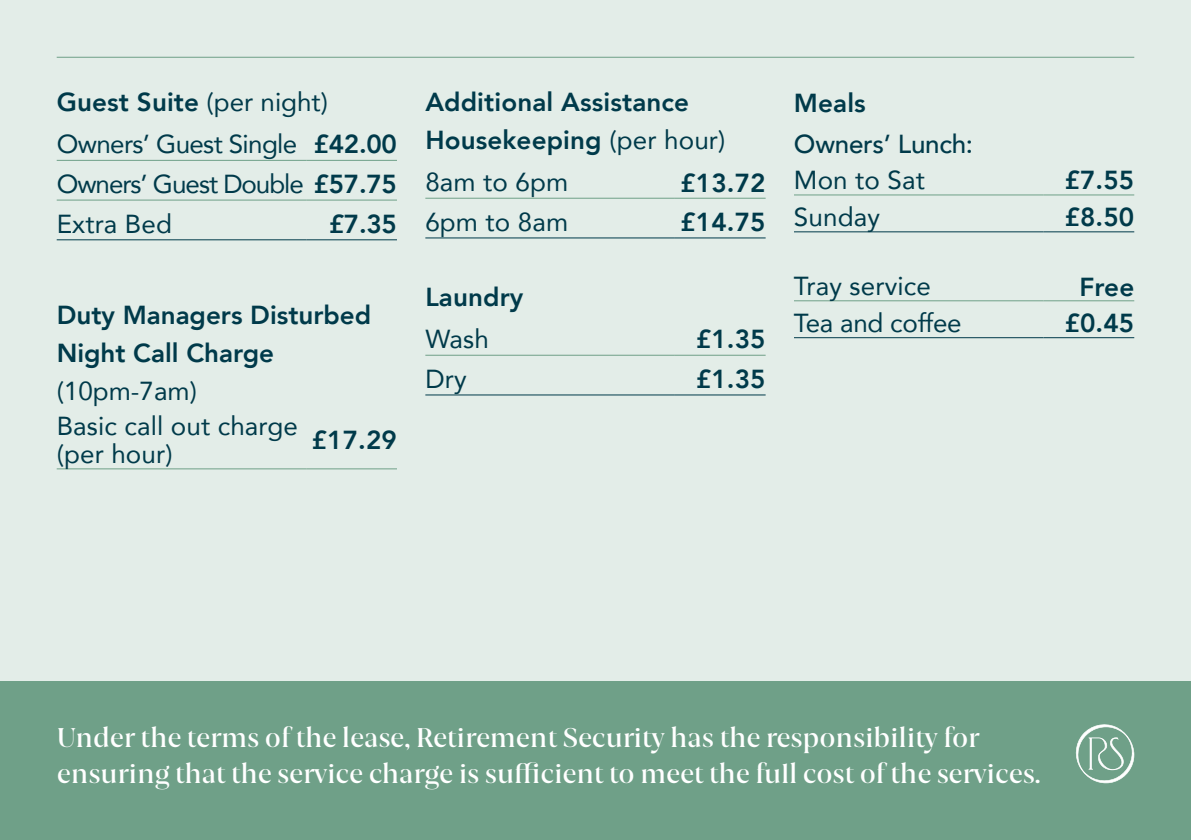
<style>
.page{position:relative;width:1191px;height:840px;background:#fff}
.page>*{position:absolute;margin:0;border:0;box-sizing:border-box;transform-origin:0 0}
.t1{font:800 26px/37.8px "Avenir";letter-spacing:.005em;color:#003a4a}
.t2{font:600 26px/36px "Joane";letter-spacing:-.005em;color:#fff}
.t3{font:26px/28px "Avenir";letter-spacing:.005em;color:#003a4a}
.t4{font:26px "Avenir";letter-spacing:-.04em;color:#003a4a}
.t5{font:26px "Avenir";letter-spacing:-.025em;color:#003a4a}
.t6{font:500 26px "Avenir";letter-spacing:-.01em;color:#003a4a}
.s1{font-weight:400}
.s2{font-weight:800}
</style>
<div class="page">
<div style="left:0;top:0;width:1191px;height:839px;background:#e3ede8"></div>
<div style="left:0;top:680px;width:1191px;height:159px;background:#6fa088"></div>
<hr style="left:57px;top:160px;width:249px;height:1px;background:#6fa088">
<hr style="left:306px;top:160px;width:91px;height:1px;background:#6fa088">
<hr style="left:57px;top:200px;width:249px;height:1px;background:#6fa088">
<hr style="left:306px;top:200px;width:91px;height:1px;background:#6fa088">
<hr style="left:57px;top:239px;width:249px;height:1px;background:#003a4a">
<hr style="left:306px;top:239px;width:91px;height:1px;background:#003a4a">
<hr style="left:425px;top:198px;width:250px;height:1px;background:#6fa088">
<hr style="left:675px;top:198px;width:90px;height:1px;background:#6fa088">
<hr style="left:425px;top:237px;width:250px;height:1px;background:#003a4a">
<hr style="left:675px;top:237px;width:90px;height:1px;background:#003a4a">
<hr style="left:425px;top:355px;width:250px;height:1px;background:#6fa088">
<hr style="left:675px;top:355px;width:90px;height:1px;background:#6fa088">
<hr style="left:425px;top:394px;width:250px;height:1px;background:#003a4a">
<hr style="left:675px;top:394px;width:90px;height:1px;background:#003a4a">
<hr style="left:57px;top:468px;width:249px;height:1px;background:#6fa088">
<hr style="left:306px;top:468px;width:91px;height:1px;background:#6fa088">
<hr style="left:794px;top:194px;width:249px;height:1px;background:#6fa088">
<hr style="left:1043px;top:194px;width:91px;height:1px;background:#6fa088">
<hr style="left:794px;top:231px;width:249px;height:1px;background:#003a4a">
<hr style="left:1043px;top:231px;width:91px;height:1px;background:#003a4a">
<hr style="left:794px;top:300px;width:249px;height:1px;background:#6fa088">
<hr style="left:1043px;top:300px;width:91px;height:1px;background:#6fa088">
<hr style="left:794px;top:337px;width:249px;height:1px;background:#003a4a">
<hr style="left:1043px;top:337px;width:91px;height:1px;background:#003a4a">
<svg style="left:1075px;top:724px;width:59px;height:59px"></svg>
<hr style="left:57px;top:57px;width:1077px;height:1px;background:#6fa088">
<p class="t1" style="left:57px;top:83px;width:273px">Guest Suite <span class="s1">(per night)</span></p>
<p class="t5" style="left:57px;top:123px;width:242px">Owners’ Guest Single</p>
<p class="t1" style="left:313px;top:125px;width:85px">£42.00</p>
<p class="t4" style="left:57px;top:163px;width:342px">Owners’ Guest Double <span class="s2">£57.75</span></p>
<p class="t3" style="left:57px;top:209px;width:117px">Extra Bed</p>
<p class="t1" style="left:329px;top:205px;width:70px">£7.35</p>
<p class="t1" style="left:57px;top:296px;width:316px">Duty Managers Disturbed<br>Night Call Charge <span class="s1">(10pm-7am)</span></p>
<p class="t3" style="left:57px;top:411px;width:243px">Basic call out charge (per hour)</p>
<p class="t1" style="left:312px;top:421px;width:87px">£17.29</p>
<p class="t1" style="left:425px;top:83px;width:302px">Additional Assistance<br>Housekeeping <span class="s1">(per hour)</span></p>
<p class="t3" style="left:425px;top:167px;width:144px">8am to 6pm</p>
<p class="t1" style="left:680px;top:164px;width:87px">£13.72</p>
<p class="t3" style="left:425px;top:207px;width:144px">6pm to 8am</p>
<p class="t1" style="left:680px;top:203px;width:87px">£14.75</p>
<p class="t1" style="left:425px;top:278px;width:100px">Laundry</p>
<p class="t3" style="left:425px;top:324px;width:65px">Wash</p>
<p class="t1" style="left:696px;top:320px;width:71px">£1.35</p>
<p class="t3" style="left:425px;top:364px;width:43px">Dry</p>
<p class="t1" style="left:696px;top:360px;width:71px">£1.35</p>
<p class="t1" style="left:794px;top:84px;width:73px">Meals</p>
<p class="t6" style="left:794px;top:121px;width:181px">Owners’ Lunch:</p>
<p class="t3" style="left:794px;top:165px;width:132px">Mon to Sat</p>
<p class="t1" style="left:1064px;top:161px;width:71px">£7.55</p>
<p class="t3" style="left:794px;top:202px;width:87px">Sunday</p>
<p class="t1" style="left:1064px;top:198px;width:71px">£8.50</p>
<p class="t3" style="left:794px;top:271px;width:138px">Tray service</p>
<p class="t1" style="left:1079px;top:268px;width:56px">Free</p>
<p class="t3" style="left:794px;top:308px;width:169px">Tea and coffee</p>
<p class="t1" style="left:1064px;top:304px;width:71px">£0.45</p>
<p class="t2" style="left:57px;top:719px;width:985px">Under the terms of the lease, Retirement Security has the responsibility for ensuring that the service charge is sufficient to meet the full cost of the services.</p>
</div>
